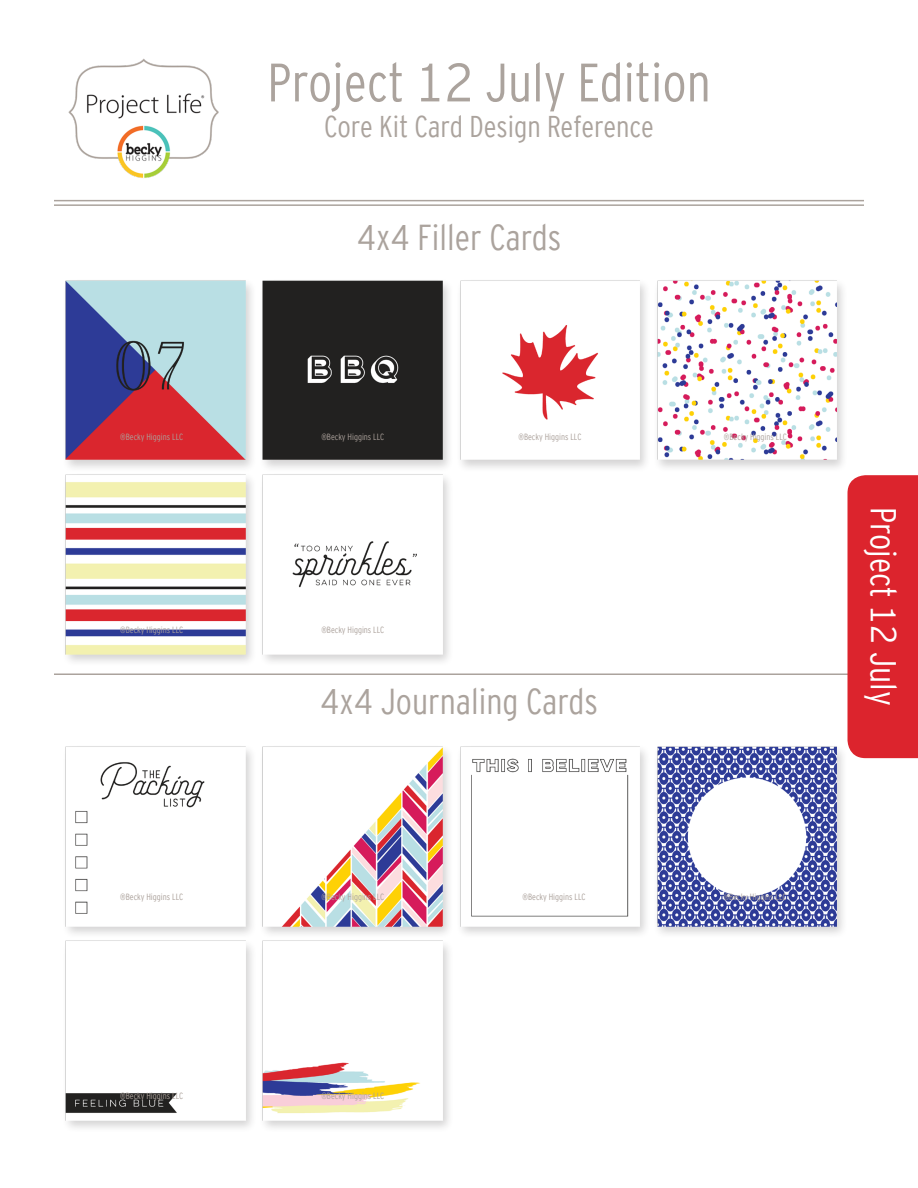
<style>
.page{position:relative;width:918px;height:1188px;background:#fff}
.page>*{position:absolute;margin:0;border:0;box-sizing:border-box;transform-origin:0 0}
.t1{font:54px "Interstate Cond Mono Lgt";color:#aba39d}
.t2{font:36px "Interstate Cond Mono Lgt";color:#aba39d}
.t3{font:36px "Interstate Cond Mono Lgt";color:#fff}
.t4{font:30px "Interstate Cond Mono Lgt";color:#aba39d}
.t5{font:9px "Interstate Cond Mono Lgt";color:#aba19b}
</style>
<div class="page">
<img style="left:68px;top:58px;width:151px;height:120px">
<hr style="left:54px;top:200px;width:810px;height:1px;background:#aba39d">
<hr style="left:54px;top:204px;width:810px;height:2px;background:#aba39d">
<hr style="left:54px;top:674px;width:810px;height:1px;background:#aba39d">
<div style="left:848px;top:475px;width:70px;height:283px;background:#dc242d"></div>
<div style="left:259px;top:939px;width:195px;height:194px;background:#231f20;opacity:.2"></div>
<img style="left:263px;top:940px;width:180px;height:180px">
<div style="left:62px;top:939px;width:195px;height:194px;background:#231f20;opacity:.2"></div>
<img style="left:66px;top:940px;width:180px;height:180px">
<div style="left:653px;top:744px;width:195px;height:195px;background:#231f20;opacity:.2"></div>
<img style="left:657px;top:746px;width:180px;height:180px">
<div style="left:456px;top:744px;width:195px;height:195px;background:#231f20;opacity:.2"></div>
<img style="left:460px;top:746px;width:180px;height:180px">
<div style="left:259px;top:744px;width:195px;height:195px;background:#231f20;opacity:.2"></div>
<img style="left:263px;top:746px;width:180px;height:180px">
<div style="left:62px;top:744px;width:195px;height:195px;background:#231f20;opacity:.2"></div>
<img style="left:66px;top:746px;width:180px;height:180px">
<div style="left:259px;top:472px;width:195px;height:195px;background:#231f20;opacity:.2"></div>
<img style="left:263px;top:474px;width:180px;height:180px">
<div style="left:62px;top:472px;width:195px;height:195px;background:#231f20;opacity:.2"></div>
<img style="left:66px;top:474px;width:180px;height:180px">
<div style="left:653px;top:278px;width:195px;height:195px;background:#231f20;opacity:.2"></div>
<img style="left:657px;top:280px;width:180px;height:180px">
<div style="left:456px;top:278px;width:195px;height:195px;background:#231f20;opacity:.2"></div>
<img style="left:460px;top:280px;width:180px;height:180px">
<div style="left:259px;top:278px;width:195px;height:195px;background:#231f20;opacity:.2"></div>
<div style="left:263px;top:280px;width:180px;height:180px;background:#222120"></div>
<div style="left:62px;top:278px;width:195px;height:195px;background:#231f20;opacity:.2"></div>
<img style="left:66px;top:280px;width:180px;height:180px">
<h1 class="t1" style="left:267px;top:52px;width:445px">Project 12 July Edition</h1>
<h3 class="t4" style="left:324px;top:110px;width:331px">Core Kit Card Design Reference</h3>
<h2 class="t2" style="left:357px;top:217px;width:206px">4x4 Filler Cards</h2>
<p class="t5" style="left:120px;top:432px;width:64px">®Becky Higgins LLC</p>
<p class="t5" style="left:321px;top:432px;width:64px">®Becky Higgins LLC</p>
<p class="t5" style="left:519px;top:432px;width:64px">®Becky Higgins LLC</p>
<p class="t5" style="left:724px;top:432px;width:64px">®Becky Higgins LLC</p>
<p class="t5" style="left:120px;top:625px;width:64px">®Becky Higgins LLC</p>
<p class="t5" style="left:321px;top:625px;width:64px">®Becky Higgins LLC</p>
<h2 class="t2" style="left:320px;top:681px;width:279px">4x4 Journaling Cards</h2>
<h2 class="t3" style="left:904px;top:507px;width:201px;rotate:90deg">Project 12 July</h2>
<p class="t5" style="left:120px;top:892px;width:64px">®Becky Higgins LLC</p>
<p class="t5" style="left:321px;top:892px;width:64px">®Becky Higgins LLC</p>
<p class="t5" style="left:523px;top:892px;width:64px">®Becky Higgins LLC</p>
<p class="t5" style="left:724px;top:892px;width:64px">®Becky Higgins LLC</p>
<p class="t5" style="left:120px;top:1091px;width:64px">®Becky Higgins LLC</p>
<p class="t5" style="left:321px;top:1091px;width:64px">®Becky Higgins LLC</p>
</div>
